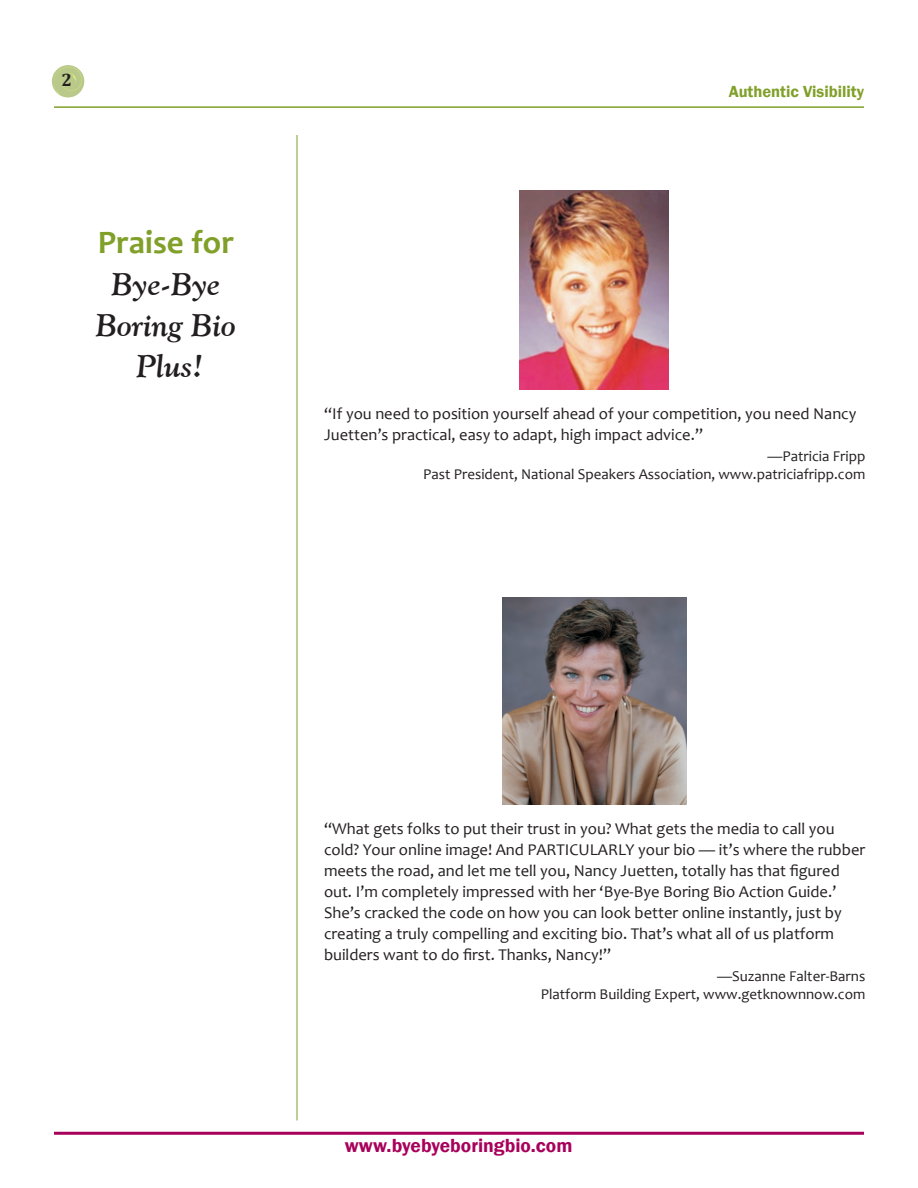
<style>
.page{position:relative;width:918px;height:1188px;background:#fff}
.page>*{position:absolute;margin:0;border:0;box-sizing:border-box;transform-origin:0 0}
.t1{font:700 33px "Candara";color:#80a029}
.t2{font:italic 700 31.5px "Goudy Old Style BT";color:#231f20}
.t3{font:600 19.5px "Franklin Gothic";color:#a8015b}
.t4{font:700 18px "Cambria";color:#231f20}
.t5{font:16.5px/21px "Candara";color:#231f20}
.t6{font:600 16.5px "Franklin Gothic";color:#80a029}
.t7{font:15px "Candara";color:#231f20}
</style>
<div class="page">
<hr style="left:54px;top:106px;width:810px;height:2px;background:#80a029">
<svg style="left:52px;top:65px;width:32px;height:33px"></svg>
<hr style="left:54px;top:1132px;width:810px;height:3px;background:#a8015b">
<svg style="left:53px;top:65px;width:31px;height:29px"></svg>
<hr style="left:297px;top:135px;width:1px;height:985px;background:#80a029">
<img style="left:520px;top:190px;width:148px;height:199px">
<img style="left:503px;top:598px;width:183px;height:207px">
<p class="t4" style="left:62px;top:68px;width:12px">2</p>
<p class="t1" style="left:98px;top:222px;width:138px">Praise for</p>
<p class="t2" style="left:112px;top:264px;width:110px">Bye-Bye</p>
<p class="t2" style="left:96px;top:306px;width:142px">Boring Bio</p>
<p class="t2" style="left:137px;top:347px;width:69px">Plus!</p>
<p class="t6" style="left:729px;top:82px;width:137px">Authentic Visibility</p>
<p class="t5" style="left:324px;top:403px;width:534px">“If you need to position yourself ahead of your competition, you need Nancy<br>Juetten’s practical, easy to adapt, high impact advice.”</p>
<p class="t7" style="left:767px;top:446px;width:99px">—Patricia Fripp</p>
<p class="t7" style="left:423px;top:464px;width:444px">Past President, National Speakers Association, www.patriciafripp.com</p>
<p class="t5" style="left:324px;top:818px;width:543px">“What gets folks to put their trust in you? What gets the media to call you cold? Your online image! And PARTICULARLY your bio — it’s where the rubber meets the road, and let me tell you, Nancy Juetten, totally has that figured out. I’m completely impressed with her ‘Bye-Bye Boring Bio Action Guide.’ She’s cracked the code on how you can look better online instantly, just by creating a truly compelling and exciting bio. That’s what all of us platform builders want to do first. Thanks, Nancy!”</p>
<p class="t7" style="left:717px;top:967px;width:150px">—Suzanne Falter-Barns</p>
<p class="t7" style="left:541px;top:985px;width:326px">Platform Building Expert, www.getknownnow.com</p>
<p class="t3" style="left:345px;top:1134px;width:229px">www.byebyeboringbio.com</p>
</div>
